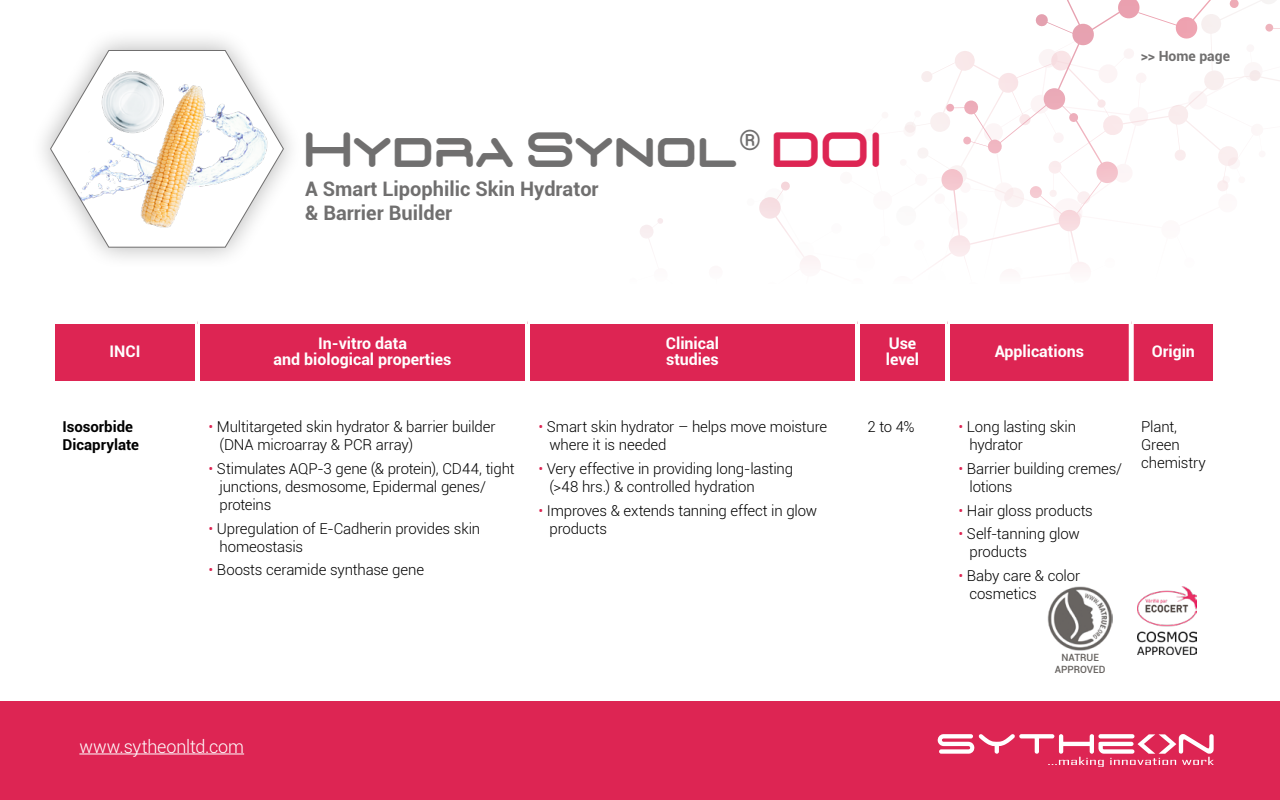
<style>
.page{position:relative;width:1280px;height:800px;background:#fff}
.page>*{position:absolute;margin:0;border:0;box-sizing:border-box;transform-origin:0 0}
.t1{font:48px "D3 Euronism Bold";letter-spacing:.075em;color:#706f6f}
.t2{font:700 20px/24px "Roboto";color:#706f6f}
.t3{font:300 18px "Roboto";letter-spacing:-.01em;color:#fff}
.t4{font:700 16px/16px "Roboto";color:#fff}
.t5{font:300 15px/18px "Roboto";letter-spacing:-.01em;color:#000}
.t6{font:700 15px/18px "Roboto";color:#000}
.t7{font:700 14px "Roboto";color:#706f6f}
.t8{font:500 10px/12px "Roboto";color:#676360;text-align:center}
.s1{color:#dd2553}
</style>
<div class="page">
<svg style="left:759px;top:0;width:521px;height:269px"></svg>
<svg style="left:640px;top:218px;width:23px;height:27px"></svg>
<div style="left:0;top:701px;width:1280px;height:99px;background:#dd2553"></div>
<hr style="left:79px;top:754px;width:165px;height:1px;background:#fff">
<svg style="left:937px;top:734px;width:277px;height:33px"></svg>
<div style="left:55px;top:324px;width:1158px;height:57px;background:#dd2553"></div>
<div style="left:195px;top:324px;width:5px;height:57px;background:#fff"></div>
<div style="left:525px;top:324px;width:5px;height:57px;background:#fff"></div>
<div style="left:855px;top:324px;width:5px;height:57px;background:#fff"></div>
<div style="left:945px;top:324px;width:5px;height:57px;background:#fff"></div>
<div style="left:1129px;top:324px;width:5px;height:57px;background:#fff"></div>
<div style="left:30px;top:28px;width:275px;height:242px;background:#000;opacity:.3"></div>
<svg style="left:49px;top:49px;width:236px;height:199px"></svg>
<img style="left:1138px;top:586px;width:59px;height:68px">
<img style="left:1048px;top:586px;width:64px;height:64px">
<h1 class="t1" style="left:305px;top:132px;width:577px">Hydra Synol<sup>®</sup> <span class="s1">DOI</span></h1>
<h2 class="t2" style="left:305px;top:176px;width:295px">A Smart Lipophilic Skin Hydrator &amp; Barrier Builder</h2>
<p class="t7" style="left:1141px;top:46px;width:91px">&gt;&gt; Home page</p>
<p class="t4" style="left:110px;top:343px;width:32px">INCI</p>
<p class="t4" style="left:274px;top:335px;width:179px;text-align:center">In-vitro data<br>and biological properties</p>
<p class="t4" style="left:666px;top:335px;width:55px">Clinical studies</p>
<p class="t4" style="left:886px;top:335px;width:35px">Use level</p>
<p class="t4" style="left:995px;top:343px;width:91px">Applications</p>
<p class="t4" style="left:1152px;top:343px;width:45px">Origin</p>
<p class="t6" style="left:62px;top:417px;width:78px">Isosorbide<br>Dicaprylate</p>
<p class="t5" style="left:219px;top:417px;width:278px;text-indent:-11px"><span class="s1">•</span> Multitargeted skin hydrator &amp; barrier builder (DNA microarray &amp; PCR array)</p>
<p class="t5" style="left:219px;top:459px;width:297px;text-indent:-11px"><span class="s1">•</span> Stimulates AQP-3 gene (&amp; protein), CD44, tight junctions, desmosome, Epidermal genes/ proteins</p>
<p class="t5" style="left:219px;top:519px;width:262px;text-indent:-11px"><span class="s1">•</span> Upregulation of E-Cadherin provides skin homeostasis</p>
<p class="t5" style="left:208px;top:560px;width:217px"><span class="s1">•</span> Boosts ceramide synthase gene</p>
<p class="t5" style="left:549px;top:417px;width:279px;text-indent:-11px"><span class="s1">•</span> Smart skin hydrator – helps move moisture where it is needed</p>
<p class="t5" style="left:549px;top:459px;width:245px;text-indent:-11px"><span class="s1">•</span> Very effective in providing long-lasting (&gt;48 hrs.) &amp; controlled hydration</p>
<p class="t5" style="left:549px;top:501px;width:269px;text-indent:-11px"><span class="s1">•</span> Improves &amp; extends tanning effect in glow products</p>
<p class="t3" style="left:79px;top:734px;width:166px">www.sytheonltd.com</p>
<p class="t5" style="left:867px;top:417px;width:49px">2 to 4%</p>
<p class="t5" style="left:969px;top:417px;width:108px;text-indent:-11px"><span class="s1">•</span> Long lasting skin hydrator</p>
<p class="t5" style="left:969px;top:459px;width:154px;text-indent:-11px"><span class="s1">•</span> Barrier building cremes/ lotions</p>
<p class="t5" style="left:958px;top:501px;width:136px"><span class="s1">•</span> Hair gloss products</p>
<p class="t5" style="left:969px;top:524px;width:112px;text-indent:-11px"><span class="s1">•</span> Self-tanning glow products</p>
<p class="t5" style="left:969px;top:566px;width:112px;text-indent:-11px"><span class="s1">•</span> Baby care &amp; color cosmetics</p>
<p class="t5" style="left:1141px;top:417px;width:66px">Plant,<br>Green chemistry</p>
<p class="t8" style="left:1055px;top:651px;width:52px">NATRUE<br>APPROVED</p>
</div>
